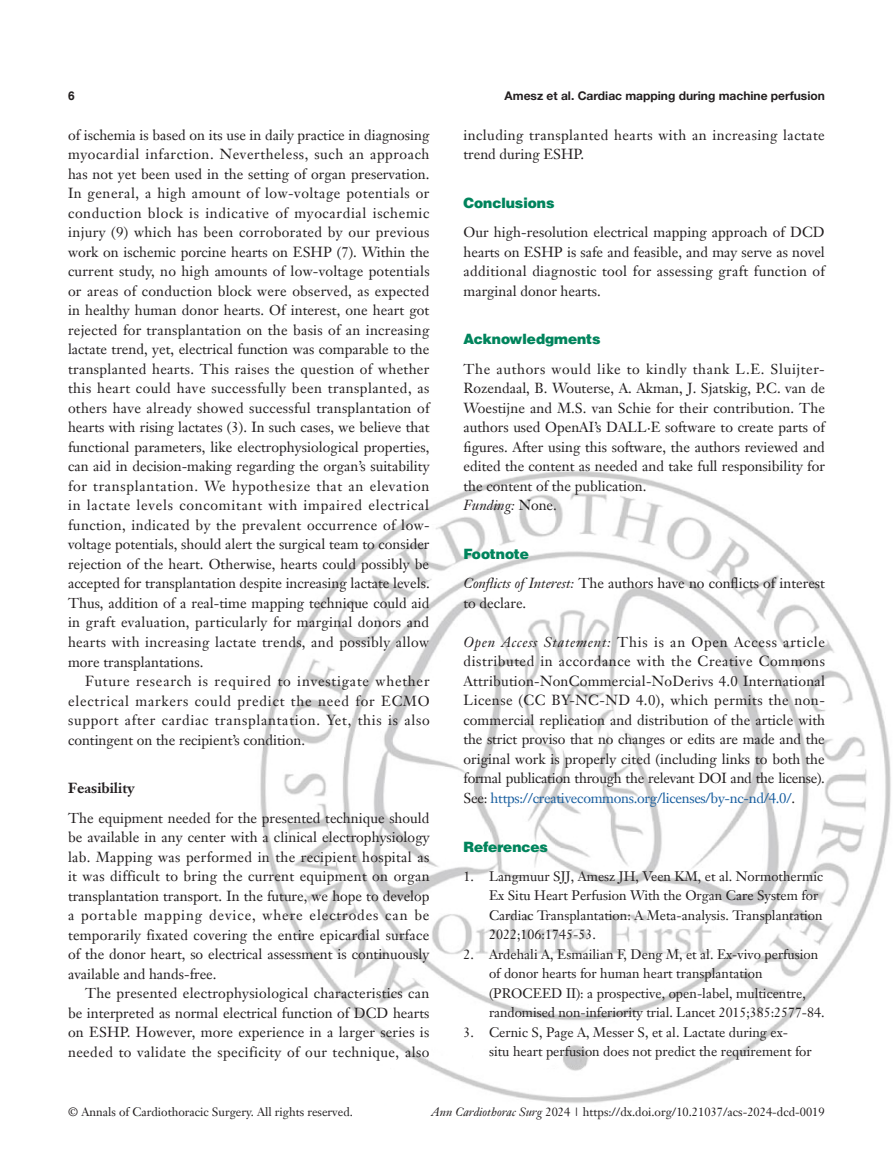
<style>
.page{position:relative;width:893px;height:1170px;background:#fff}
.page>*{position:absolute;margin:0;border:0;box-sizing:border-box;transform-origin:0 0}
.t1{font:14.25px/19.5px "Janson Text LT";color:#231f20;text-align:justify}
.t2{font:14.25px/19.5px "Janson Text LT";letter-spacing:.03em;color:#231f20}
.t3{font:900 14.25px "Helvetica";color:#00845c}
.t4{font:700 14.25px "Janson Text LT";color:#231f20}
.t5{font:13.5px/19.5px "Janson Text LT";color:#231f20}
.t6{font:12px "Janson Text LT";color:#231f20}
.t7{font:700 12px "Helvetica Neue LT Pro";color:#231f20}
.t8{font:700 12px "Helvetica";color:#231f20}
.s1{font-style:italic}
.s2{color:#175d9e}
</style>
<div class="page">
<img style="left:260px;top:471px;width:631px;height:632px">
<p class="t8" style="left:68px;top:88px;width:8px">6</p>
<p class="t7" style="left:505px;top:88px;width:322px">Amesz et al. Cardiac mapping during machine perfusion</p>
<p class="t1" style="left:68px;top:125px;width:363px">of ischemia is based on its use in daily practice in diagnosing myocardial infarction. Nevertheless, such an approach has not yet been used in the setting of organ preservation.<br>In general, a high amount of low-voltage potentials or conduction block is indicative of myocardial ischemic injury (9) which has been corroborated by our previous work on ischemic porcine hearts on ESHP (7). Within the current study, no high amounts of low-voltage potentials or areas of conduction block were observed, as expected in healthy human donor hearts. Of interest, one heart got rejected for transplantation on the basis of an increasing lactate trend, yet, electrical function was comparable to the transplanted hearts. This raises the question of whether this heart could have successfully been transplanted, as others have already showed successful transplantation of hearts with rising lactates (3). In such cases, we believe that functional parameters, like electrophysiological properties, can aid in decision-making regarding the organ’s suitability for transplantation. We hypothesize that an elevation in lactate levels concomitant with impaired electrical function, indicated by the prevalent occurrence of low&shy;voltage potentials, should alert the surgical team to consider rejection of the heart. Otherwise, hearts could possibly be accepted for transplantation despite increasing lactate levels.<br>Thus, addition of a real-time mapping technique could aid in graft evaluation, particularly for marginal donors and hearts with increasing lactate trends, and possibly allow more transplantations.</p>
<p class="t1" style="left:68px;top:671px;width:363px;text-indent:17px">Future research is required to investigate whether electrical markers could predict the need for ECMO support after cardiac transplantation. Yet, this is also contingent on the recipient’s condition.</p>
<p class="t4" style="left:68px;top:779px;width:68px">Feasibility</p>
<p class="t1" style="left:68px;top:807px;width:363px">The equipment needed for the presented technique should be available in any center with a clinical electrophysiology lab. Mapping was performed in the recipient hospital as it was difficult to bring the current equipment on organ transplantation transport. In the future, we hope to develop a portable mapping device, where electrodes can be temporarily fixated covering the entire epicardial surface of the donor heart, so electrical assessment is continuously available and hands-free.</p>
<p class="t1" style="left:68px;top:983px;width:363px;text-indent:17px">The presented electrophysiological characteristics can be interpreted as normal electrical function of DCD hearts on ESHP. However, more experience in a larger series is needed to validate the specificity of our technique, also</p>
<p class="t2" style="left:463px;top:125px;width:363px">including transplanted hearts with an increasing lactate trend during ESHP.</p>
<p class="t3" style="left:463px;top:194px;width:92px">Conclusions</p>
<p class="t1" style="left:463px;top:222px;width:363px">Our high-resolution electrical mapping approach of DCD hearts on ESHP is safe and feasible, and may serve as novel additional diagnostic tool for assessing graft function of marginal donor hearts.</p>
<p class="t3" style="left:463px;top:330px;width:139px">Acknowledgments</p>
<p class="t1" style="left:463px;top:359px;width:363px;text-align:left">The authors would like to kindly thank L.E. Sluijter-Rozendaal, B. Wouterse, A. Akman, J. Sjatskig, P.C. van de Woestijne and M.S. van Schie for their contribution. The authors used OpenAI’s DALL·E software to create parts of figures. After using this software, the authors reviewed and edited the content as needed and take full responsibility for the content of the publication.<br><span class="s1">Funding:</span> None.</p>
<p class="t3" style="left:463px;top:544px;width:67px">Footnote</p>
<p class="t1" style="left:463px;top:573px;width:363px"><span class="s1">Conflicts of Interest:</span> The authors have no conflicts of interest to declare.</p>
<p class="t1" style="left:463px;top:632px;width:363px"><span class="s1">Open Access Statement:</span> This is an Open Access article distributed in accordance with the Creative Commons Attribution-NonCommercial-NoDerivs 4.0 International License (CC BY-NC-ND 4.0), which permits the non&shy;commercial replication and distribution of the article with the strict proviso that no changes or edits are made and the original work is properly cited (including links to both the formal publication through the relevant DOI and the license).<br>See: <span class="s2">https://creativecommons.org/licenses/by-nc-nd/4.0/</span>.</p>
<p class="t3" style="left:463px;top:837px;width:86px">References</p>
<p class="t5" style="left:489px;top:866px;width:336px;text-indent:-26px">1. Langmuur SJJ, Amesz JH, Veen KM, et al. Normothermic Ex Situ Heart Perfusion With the Organ Care System for Cardiac Transplantation: A Meta-analysis. Transplantation 2022;106:1745-53.</p>
<p class="t5" style="left:489px;top:944px;width:337px;text-indent:-26px">2. Ardehali A, Esmailian F, Deng M, et al. Ex-vivo perfusion of donor hearts for human heart transplantation (PROCEED II): a prospective, open-label, multicentre, randomised non-inferiority trial. Lancet 2015;385:2577-84.</p>
<p class="t5" style="left:489px;top:1022px;width:324px;text-indent:-26px">3. Cernic S, Page A, Messer S, et al. Lactate during ex&shy;situ heart perfusion does not predict the requirement for</p>
<p class="t6" style="left:68px;top:1104px;width:286px">© Annals of Cardiothoracic Surgery. All rights reserved.</p>
<p class="t6" style="left:432px;top:1104px;width:395px"><span class="s1">Ann Cardiothorac Surg</span> 2024 | https://dx.doi.org/10.21037/acs-2024-dcd-0019</p>
</div>
